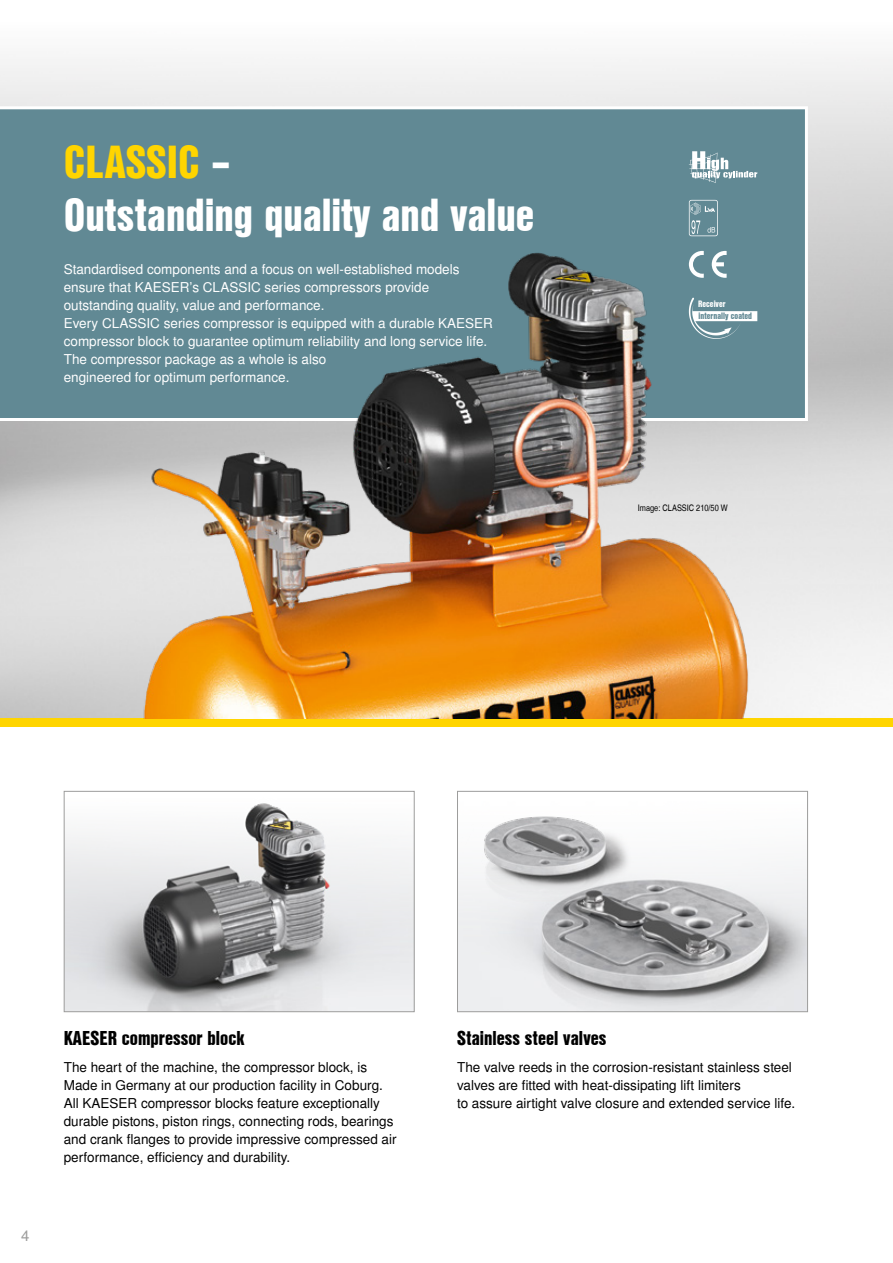
<style>
.page{position:relative;width:893px;height:1263px;background:#fff}
.page>*{position:absolute;margin:0;border:0;box-sizing:border-box;transform-origin:0 0}
.LZ-Subline_innen_li{font:45px/52.5px "Nimbus San L Bla Con";color:#fff}
.Subhead_linksbuendig{font:19.5px "Nimbus San L Bla Con";color:#000}
.Seitenzahlen_linksbu{font:15px "Nimbus San L";color:#9d9d9c}
.Bodytext_linksbuendi{font:13.5px/18px "Nimbus San L";color:#000}
.Bodytext_linksbuendi-2{font:13.5px/18px "Nimbus San L";color:#fff}
.Bildbeschreibung_lin{font:9px "Nimbus San L Reg Con";color:#000}
.Bildbeschreibung_lin-2{font:9px "Nimbus San L Bla Con";color:#618994}
.Bildbeschreibung_lin-3{font:9px "Nimbus San L Bla Con";color:#fff}
.s1{color:#ffd500}
</style>
<div class="page">
<img style="left:459px;top:865px;width:347px;height:145px">
<div style="left:457px;top:791px;width:351px;height:221px;border:1px solid #9d9d9c"></div>
<img style="left:66px;top:803px;width:347px;height:207px">
<div style="left:64px;top:791px;width:351px;height:221px;border:1px solid #9d9d9c"></div>
<div style="left:0;top:719px;width:893px;height:8px;background:#ffd500"></div>
<svg style="left:0;top:106px;width:808px;height:13px"></svg>
<img style="left:0;top:119px;width:893px;height:600px">
<img style="left:457px;top:791px;width:200px;height:149px">
<svg style="left:689px;top:298px;width:68px;height:41px"></svg>
<p class="LZ-Subline_innen_li" style="left:64px;top:134px;width:472px"><span class="s1">CLASSIC</span> –<br>Outstanding quality and value</p>
<p class="Bodytext_linksbuendi-2" style="left:64px;top:261px;width:431px">Standardised components and a focus on well-established models ensure that KAESER’s CLASSIC series compressors provide outstanding quality, value and performance.<br>Every CLASSIC series compressor is equipped with a durable KAESER compressor block to guarantee optimum reliability and long service life.<br>The compressor package as a whole is also<br>engineered for optimum performance.</p>
<p class="Bildbeschreibung_lin-3" style="left:698px;top:297px;width:29px">Receiver</p>
<p class="Bildbeschreibung_lin-2" style="left:699px;top:309px;width:55px">internally coated</p>
<p class="Bildbeschreibung_lin" style="left:638px;top:503px;width:92px">Image: CLASSIC 210/50 W</p>
<p class="Seitenzahlen_linksbu" style="left:21px;top:1226px;width:10px">4</p>
<p class="Subhead_linksbuendig" style="left:64px;top:1024px;width:182px">KAESER compressor block</p>
<p class="Bodytext_linksbuendi" style="left:64px;top:1059px;width:334px">The heart of the machine, the compressor block, is Made in Germany at our production facility in Coburg.<br>All KAESER compressor blocks feature exceptionally durable pistons, piston rings, connecting rods, bearings and crank flanges to provide impressive compressed air performance, efficiency and durability.</p>
<p class="Subhead_linksbuendig" style="left:457px;top:1024px;width:151px">Stainless steel valves</p>
<p class="Bodytext_linksbuendi" style="left:457px;top:1059px;width:340px">The valve reeds in the corrosion-resistant stainless steel valves are fitted with heat-dissipating lift limiters<br>to assure airtight valve closure and extended service life.</p>
</div>
